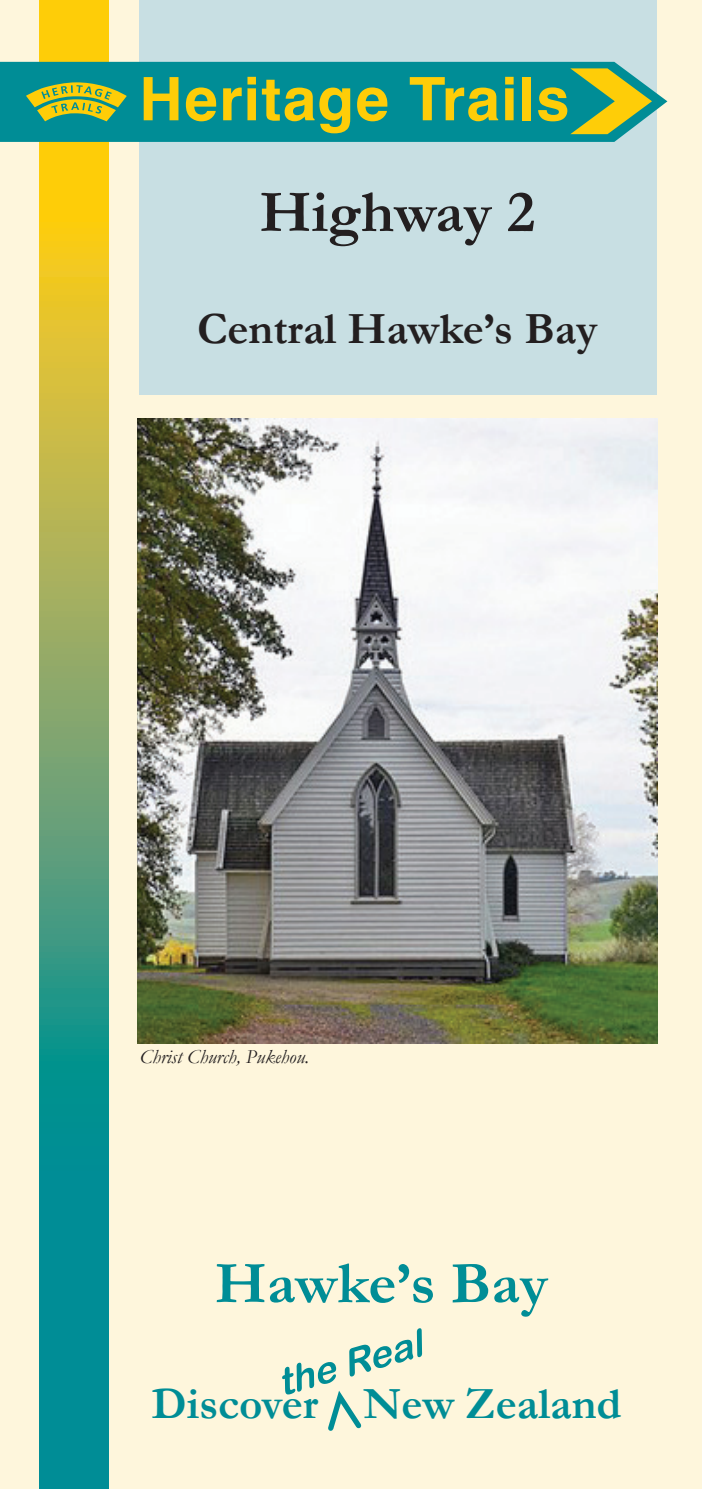
<style>
.page{position:relative;width:702px;height:1489px;background:#fff}
.page>*{position:absolute;margin:0;border:0;box-sizing:border-box;transform-origin:0 0}
.t1{font:700 60px "Helvetica";letter-spacing:.02em;color:#fecd08}
.t2{font:700 60px "Garamond";color:#008d96}
.t3{font:700 60px "Garamond";color:#231f20}
.t4{font:700 45px "Garamond";color:#008d96}
.t5{font:700 45px "Garamond";color:#231f20}
.t6{font:italic 20px "Garamond";color:#231f20}
</style>
<div class="page">
<div style="left:0;top:0;width:702px;height:1488px;background:#fef6dc"></div>
<svg style="left:40px;top:0;width:68px;height:1488px;background:#70a666"></svg>
<div style="left:140px;top:0;width:517px;height:394px;background:#c8dfe3"></div>
<svg style="left:282px;top:1328px;width:140px;height:103px"></svg>
<div style="left:0;top:62px;width:667px;height:80px;background:#008d96"></div>
<svg style="left:26px;top:82px;width:101px;height:39px;background:#85ae4b"></svg>
<svg style="left:570px;top:68px;width:82px;height:66px;background:#88b35e"></svg>
<img style="left:138px;top:418px;width:519px;height:625px">
<h1 class="t1" style="left:139px;top:63px;width:432px">Heritage Trails</h1>
<h1 class="t3" style="left:259px;top:176px;width:277px">Highway 2</h1>
<h2 class="t5" style="left:197px;top:301px;width:402px">Central Hawke’s Bay</h2>
<p class="t6" style="left:140px;top:1044px;width:171px">Christ Church, Pukehou.</p>
<h1 class="t2" style="left:215px;top:1247px;width:335px">Hawke’s Bay</h1>
<h2 class="t4" style="left:151px;top:1376px;width:471px">Discover New Zealand</h2>
</div>
